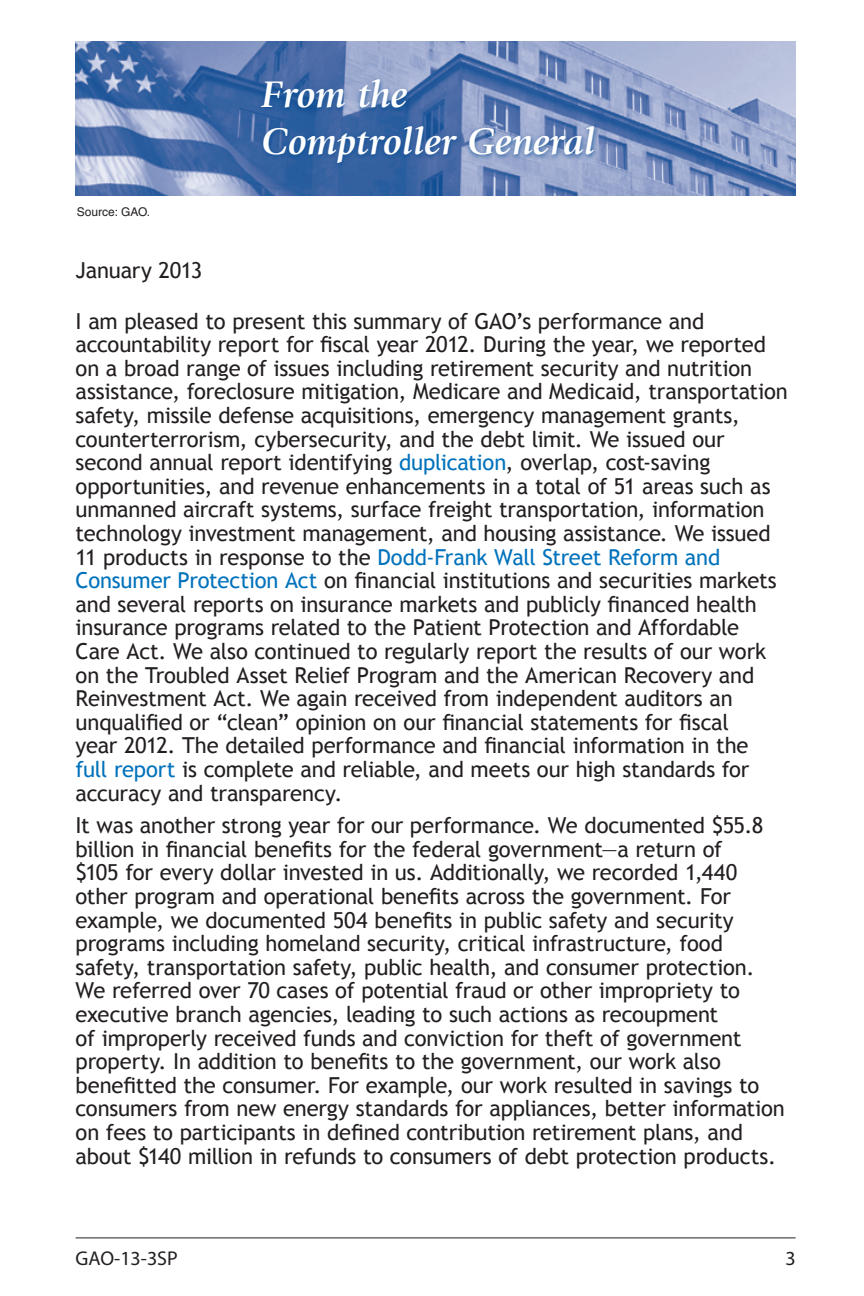
<style>
.page{position:relative;width:864px;height:1296px;background:#fff}
.page>*{position:absolute;margin:0;border:0;box-sizing:border-box;transform-origin:0 0}
.t1{font:italic 700 38.6px "Giovanni";color:#fff}
._000-Body-2010{font:22px/23.6px "Trebuchet MS";letter-spacing:-.01em;color:#231f20}
._000-headers{font:20px "Myriad";color:#231f20}
._2010_source{font:12px "Helvetica";color:#231f20}
.s1{color:#0072bc}
</style>
<div class="page">
<hr style="left:76px;top:1237px;width:720px;height:1px;background:#231f20">
<img style="left:76px;top:42px;width:720px;height:153px">
<div style="left:258px;top:76px;width:342px;height:93px;background:#014a91;opacity:.75"></div>
<p class="_2010_source" style="left:77px;top:204px;width:75px">Source: GAO.</p>
<p class="t1" style="left:262px;top:74px;width:147px">From the</p>
<p class="t1" style="left:262px;top:120px;width:335px">Comptroller General</p>
<p class="_000-Body-2010" style="left:76px;top:259px;width:128px">January 2013</p>
<p class="_000-Body-2010" style="left:76px;top:309px;width:714px">I am pleased to present this summary of GAO’s performance and accountability report for fiscal year 2012. During the year, we reported on a broad range of issues including retirement security and nutrition assistance, foreclosure mitigation, Medicare and Medicaid, transportation safety, missile defense acquisitions, emergency management grants, counterterrorism, cybersecurity, and the debt limit. We issued our second annual report identifying <span class="s1">duplication</span>, overlap, cost-saving opportunities, and revenue enhancements in a total of 51 areas such as unmanned aircraft systems, surface freight transportation, information technology investment management, and housing assistance. We issued 11 products in response to the <span class="s1">Dodd-Frank Wall Street Reform and Consumer Protection Act</span> on financial institutions and securities markets and several reports on insurance markets and publicly financed health insurance programs related to the Patient Protection and Affordable Care Act. We also continued to regularly report the results of our work on the Troubled Asset Relief Program and the American Recovery and Reinvestment Act. We again received from independent auditors an unqualified or “clean” opinion on our financial statements for fiscal<br>year 2012. The detailed performance and financial information in the<br><span class="s1">full report</span> is complete and reliable, and meets our high standards for accuracy and transparency.</p>
<p class="_000-Body-2010" style="left:76px;top:814px;width:711px">It was another strong year for our performance. We documented $55.8 billion in financial benefits for the federal government—a return of<br>$105 for every dollar invested in us. Additionally, we recorded 1,440 other program and operational benefits across the government. For example, we documented 504 benefits in public safety and security programs including homeland security, critical infrastructure, food safety, transportation safety, public health, and consumer protection.<br>We referred over 70 cases of potential fraud or other impropriety to executive branch agencies, leading to such actions as recoupment<br>of improperly received funds and conviction for theft of government property. In addition to benefits to the government, our work also benefitted the consumer. For example, our work resulted in savings to consumers from new energy standards for appliances, better information on fees to participants in defined contribution retirement plans, and about $140 million in refunds to consumers of debt protection products.</p>
<p class="_000-headers" style="left:76px;top:1248px;width:104px">GAO-13-3SP</p>
<p class="_000-headers" style="left:785px;top:1248px;width:12px">3</p>
</div>
